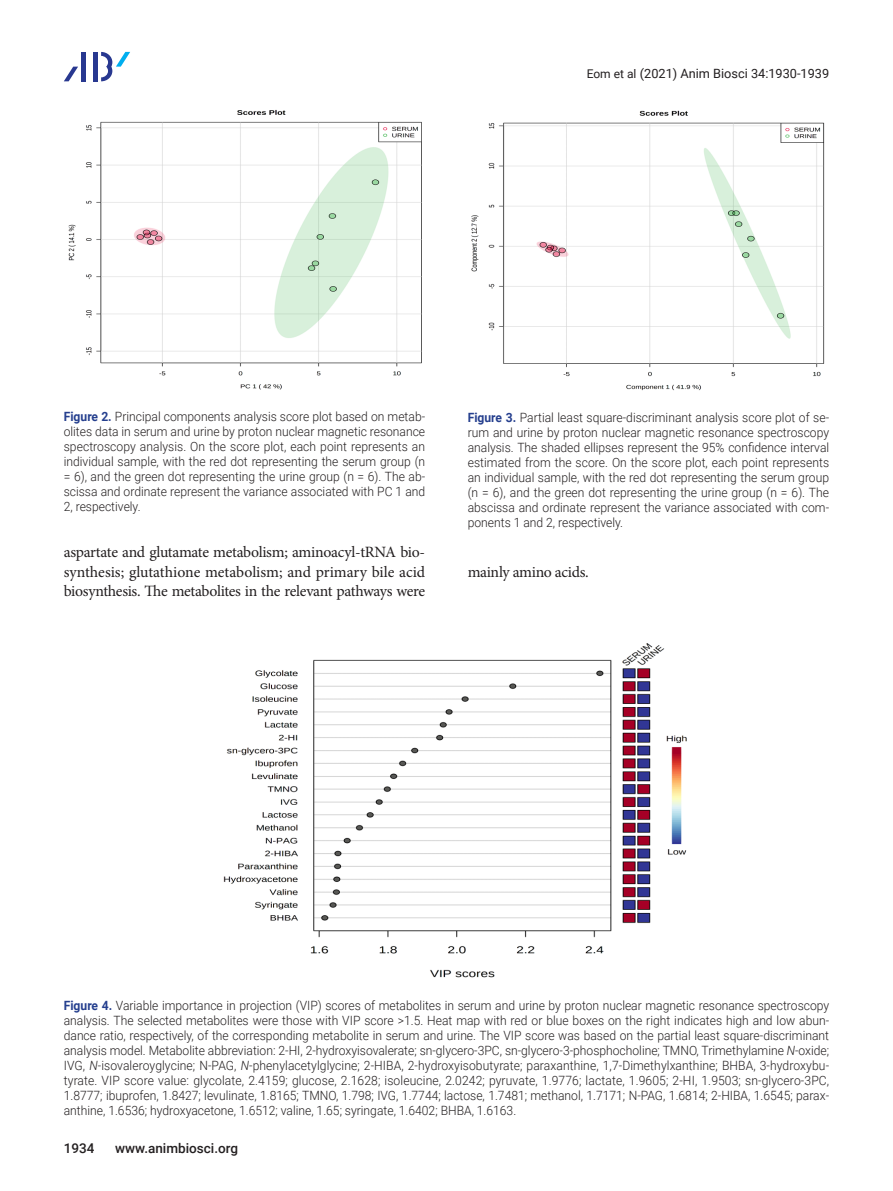
<style>
.page{position:relative;width:893px;height:1191px;background:#fff}
.page>*{position:absolute;margin:0;border:0;box-sizing:border-box;transform-origin:0 0}
.본문{font:15.75px/19.5px "Minion Pro";letter-spacing:-.02em;color:#231f20;text-align:justify}
.t1{font:500 13.5px "Roboto";color:#231f20}
.표_그림__제목{font:300 12.75px/15px "Roboto";color:#231f20;text-align:justify;scale:.95 1}
.t2{font:12.75px "Roboto";color:#231f20}
.s1{font-size:12px}
.s2{font-weight:700;color:#253f8e}
.s3{font-style:italic}
</style>
<div class="page">
<div style="left:93px;top:52px;width:5px;height:29px;background:#283890"></div>
<hr style="left:82px;top:52px;width:4px;height:29px;background:#283890">
<svg style="left:64px;top:67px;width:14px;height:14px"></svg>
<svg style="left:101px;top:52px;width:29px;height:29px"></svg>
<img style="left:68px;top:110px;width:354px;height:280px">
<img style="left:471px;top:110px;width:354px;height:281px">
<img style="left:223px;top:643px;width:464px;height:335px">
<p class="t2" style="left:587px;top:65px;width:244px"><span class="s1">Eom et al</span> (2021) Anim Biosci 34:1930-1939</p>
<p class="표_그림__제목" style="left:64px;top:408px;width:382px"><span class="s2">Figure 2.</span> Principal components analysis score plot based on metab&shy;olites data in serum and urine by proton nuclear magnetic resonance spectroscopy analysis. On the score plot, each point represents an individual sample, with the red dot representing the serum group (n = 6), and the green dot representing the urine group (n = 6). The ab&shy;scissa and ordinate represent the variance associated with PC 1 and 2, respectively.</p>
<p class="본문" style="left:64px;top:543px;width:363px">aspartate and glutamate metabolism; aminoacyl-tRNA bio&shy;synthesis; glutathione metabolism; and primary bile acid biosynthesis. The metabolites in the relevant pathways were</p>
<p class="표_그림__제목" style="left:468px;top:410px;width:382px"><span class="s2">Figure 3.</span> Partial least square-discriminant analysis score plot of se&shy;rum and urine by proton nuclear magnetic resonance spectroscopy analysis. The shaded ellipses represent the 95% confidence interval estimated from the score. On the score plot, each point represents an individual sample, with the red dot representing the serum group (n = 6), and the green dot representing the urine group (n = 6). The abscissa and ordinate represent the variance associated with com&shy;ponents 1 and 2, respectively.</p>
<p class="본문" style="left:468px;top:562px;width:123px">mainly amino acids.</p>
<p class="표_그림__제목" style="left:64px;top:997px;width:807px"><span class="s2">Figure 4.</span> Variable importance in projection (VIP) scores of metabolites in serum and urine by proton nuclear magnetic resonance spectroscopy analysis. The selected metabolites were those with VIP score &gt;1.5. Heat map with red or blue boxes on the right indicates high and low abun&shy;dance ratio, respectively, of the corresponding metabolite in serum and urine. The VIP score was based on the partial least square-discriminant analysis model. Metabolite abbreviation: 2-HI, 2-hydroxyisovalerate; sn-glycero-3PC, sn-glycero-3-phosphocholine; TMNO, Trimethylamine <span class="s3">N</span>-oxide; IVG, <span class="s3">N</span>-isovaleroyglycine; N-PAG, <span class="s3">N</span>-phenylacetylglycine; 2-HIBA, 2-hydroxyisobutyrate; paraxanthine, 1,7-Dimethylxanthine; BHBA, 3-hydroxybu&shy;tyrate. VIP score value: glycolate, 2.4159; glucose, 2.1628; isoleucine, 2.0242; pyruvate, 1.9776; lactate, 1.9605; 2-HI, 1.9503; sn-glycero-3PC, 1.8777; ibuprofen, 1.8427; levulinate, 1.8165; TMNO, 1.798; IVG, 1.7744; lactose, 1.7481; methanol, 1.7171; N-PAG, 1.6814; 2-HIBA, 1.6545; parax&shy;anthine, 1.6536; hydroxyacetone, 1.6512; valine, 1.65; syringate, 1.6402; BHBA, 1.6163.</p>
<p class="t1" style="left:64px;top:1138px;width:32px">1934</p>
<p class="t1" style="left:115px;top:1138px;width:125px">www.animbiosci.org</p>
</div>
